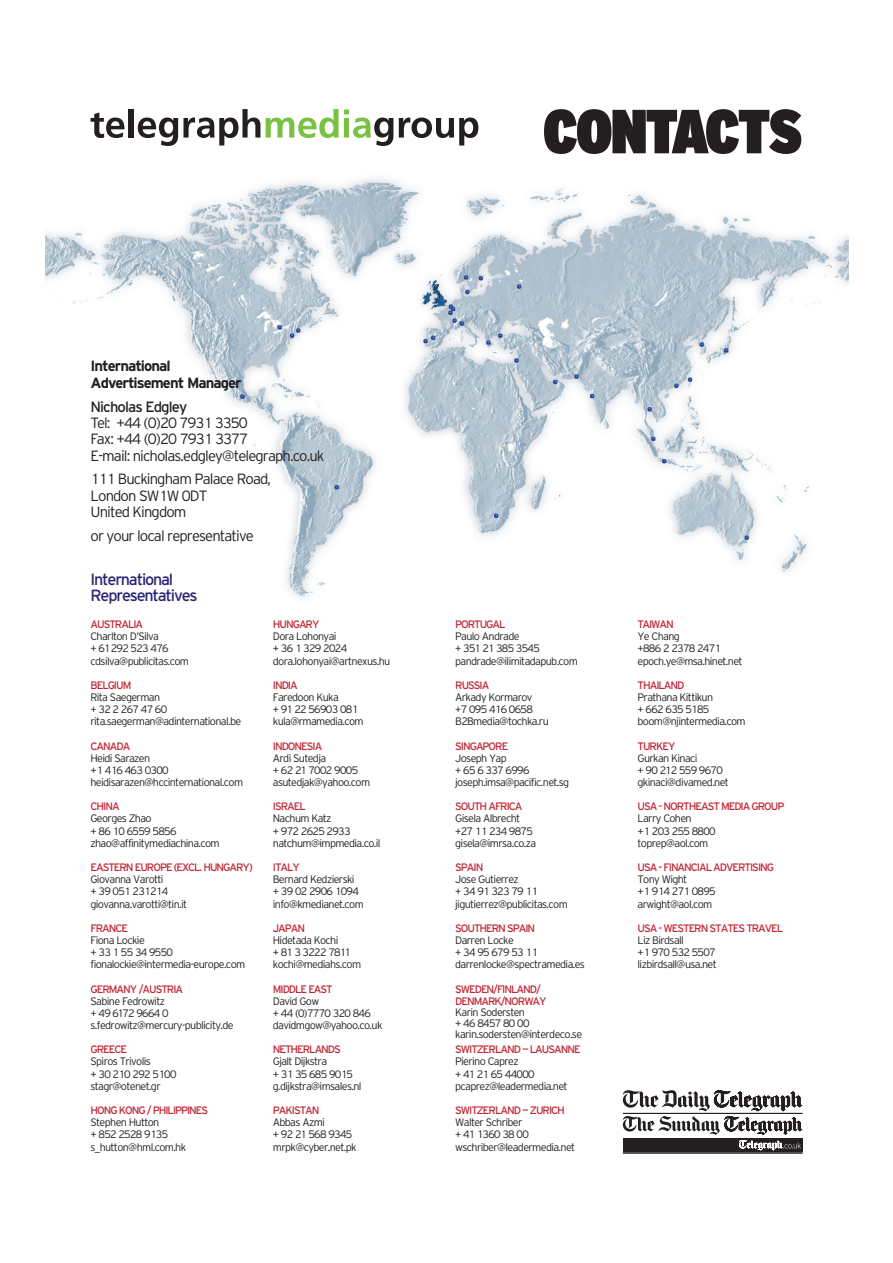
<style>
.page{position:relative;width:893px;height:1263px;background:#fff}
.page>*{position:absolute;margin:0;border:0;box-sizing:border-box;transform-origin:0 0}
.t1{font:900 condensed 62.1px "I504 Interstate Ultra";letter-spacing:-.03em;color:#231f20}
.t2{font:16.2px/16.2px "I511 Interstate Regular";letter-spacing:-.075em;color:#272372}
.t3{font:14.85px/16.2px "I510 Interstate Light";letter-spacing:-.06em;color:#231f20}
.t4{font:14.85px/17.1px "I512 Interstate Bold";letter-spacing:-.065em;color:#231f20}
.t5{font:14.85px "I511 Interstate Regular";letter-spacing:-.06em;color:#231f20}
.t6{font:10.8px/12.1px "I510 Interstate Light";letter-spacing:-.06em;color:#231f20}
.t7{font:10.8px/12.8px "I511 Interstate Regular";letter-spacing:-.1em;color:#c12534}
</style>
<div class="page">
<img style="left:46px;top:178px;width:802px;height:420px">
<hr style="left:623px;top:1153px;width:179px;height:1px;background:#231f20">
<div style="left:623px;top:1138px;width:179px;height:14px;background:#231f20"></div>
<svg style="left:623px;top:1090px;width:179px;height:60px"></svg>
<svg style="left:90px;top:112px;width:34px;height:26px"></svg>
<div style="left:129px;top:109px;width:5px;height:29px;background:#231f20"></div>
<svg style="left:138px;top:109px;width:200px;height:37px"></svg>
<svg style="left:344px;top:110px;width:49px;height:36px"></svg>
<svg style="left:399px;top:118px;width:79px;height:28px"></svg>
<h1 class="t1" style="left:543px;top:108px;width:261px">CONTACTS</h1>
<h3 class="t4" style="left:90px;top:358px;width:152px">International<br>Advertisement Manager</h3>
<h3 class="t5" style="left:90px;top:401px;width:98px">Nicholas Edgley</h3>
<h3 class="t3" style="left:90px;top:416px;width:235px">Tel: +44 (0)20 7931 3350<br>Fax: +44 (0)20 7931 3377<br>E-mail: nicholas.edgley@telegraph.co.uk</h3>
<h3 class="t3" style="left:90px;top:472px;width:182px">111 Buckingham Palace Road,<br>London SW1W 0DT<br>United Kingdom</h3>
<h3 class="t3" style="left:90px;top:529px;width:165px">or your local representative</h3>
<h2 class="t2" style="left:90px;top:573px;width:108px">International<br>Representatives</h2>
<p class="t7" style="left:90px;top:619px;width:54px">AUSTRALIA</p>
<p class="t6" style="left:90px;top:631px;width:100px">Charlton D’Silva<br>+ 61292 523 476 cdsilva@publicitas.com</p>
<p class="t7" style="left:90px;top:680px;width:42px">BELGIUM</p>
<p class="t6" style="left:90px;top:692px;width:152px">Rita Saegerman<br>+ 32 2 267 47 60 rita.saegerman@adinternational.be</p>
<p class="t7" style="left:90px;top:740px;width:41px">CANADA</p>
<p class="t6" style="left:90px;top:753px;width:154px">Heidi Sarazen<br>+1 416 463 0300 heidisarazen@hccinternational.com</p>
<p class="t7" style="left:90px;top:801px;width:31px">CHINA</p>
<p class="t6" style="left:90px;top:813px;width:131px">Georges Zhao<br>+ 86 10 6559 5856 zhao@affinitymediachina.com</p>
<p class="t7" style="left:90px;top:862px;width:164px">EASTERN EUROPE (EXCL. HUNGARY)</p>
<p class="t6" style="left:90px;top:874px;width:98px">Giovanna Varotti<br>+ 39 051 231214 giovanna.varotti@tin.it</p>
<p class="t7" style="left:90px;top:923px;width:39px">FRANCE</p>
<p class="t6" style="left:90px;top:935px;width:156px">Fiona Lockie<br>+ 33 1 55 34 9550 fionalockie@intermedia-europe.com</p>
<p class="t7" style="left:90px;top:983px;width:94px">GERMANY /AUSTRIA</p>
<p class="t6" style="left:90px;top:996px;width:145px">Sabine Fedrowitz<br>+ 49 6172 9664 0 s.fedrowitz@mercury-publicity.de</p>
<p class="t7" style="left:90px;top:1044px;width:38px">GREECE</p>
<p class="t6" style="left:90px;top:1056px;width:87px">Spiros Trivolis<br>+ 30 210 292 5100 stagr@otenet.gr</p>
<p class="t7" style="left:90px;top:1105px;width:119px">HONG KONG / PHILIPPINES</p>
<p class="t6" style="left:90px;top:1117px;width:97px">Stephen Hutton<br>+ 852 2528 9135 s_hutton@hml.com.hk</p>
<p class="t7" style="left:273px;top:619px;width:48px">HUNGARY</p>
<p class="t6" style="left:273px;top:631px;width:119px">Dora Lohonyai<br>+ 36 1 329 2024 dora.lohonyai@artnexus.hu</p>
<p class="t7" style="left:273px;top:680px;width:26px">INDIA</p>
<p class="t6" style="left:273px;top:692px;width:92px">Faredoon Kuka<br>+ 91 22 56903 081 kula@rmamedia.com</p>
<p class="t7" style="left:273px;top:740px;width:51px">INDONESIA</p>
<p class="t6" style="left:273px;top:753px;width:99px">Ardi Sutedja<br>+ 62 21 7002 9005 asutedjak@yahoo.com</p>
<p class="t7" style="left:273px;top:801px;width:34px">ISRAEL</p>
<p class="t6" style="left:273px;top:813px;width:109px">Nachum Katz<br>+ 972 2625 2933 natchum@impmedia.co.il</p>
<p class="t7" style="left:273px;top:862px;width:29px">ITALY</p>
<p class="t6" style="left:273px;top:874px;width:92px">Bernard Kedzierski<br>+ 39 02 2906 1094 info@kmedianet.com</p>
<p class="t7" style="left:273px;top:923px;width:34px">JAPAN</p>
<p class="t6" style="left:273px;top:935px;width:90px">Hidetada Kochi<br>+ 81 3 3222 7811 kochi@mediahs.com</p>
<p class="t7" style="left:273px;top:983px;width:61px">MIDDLE EAST</p>
<p class="t6" style="left:273px;top:996px;width:111px">David Gow<br>+ 44 (0)7770 320 846 davidmgow@yahoo.co.uk</p>
<p class="t7" style="left:273px;top:1044px;width:70px">NETHERLANDS</p>
<p class="t6" style="left:273px;top:1056px;width:90px">Gjalt Dijkstra<br>+ 31 35 685 9015 g.dijkstra@imsales.nl</p>
<p class="t7" style="left:273px;top:1105px;width:48px">PAKISTAN</p>
<p class="t6" style="left:273px;top:1117px;width:85px">Abbas Azmi<br>+ 92 21 568 9345 mrpk@cyber.net.pk</p>
<p class="t7" style="left:455px;top:619px;width:52px">PORTUGAL</p>
<p class="t6" style="left:455px;top:631px;width:124px">Paulo Andrade<br>+ 351 21 385 3545 pandrade@ilimitadapub.com</p>
<p class="t7" style="left:455px;top:680px;width:36px">RUSSIA</p>
<p class="t6" style="left:455px;top:692px;width:95px">Arkady Kormarov<br>+7 095 416 0658<br>B2Bmedia@tochka.ru</p>
<p class="t7" style="left:455px;top:740px;width:55px">SINGAPORE</p>
<p class="t6" style="left:455px;top:753px;width:116px">Joseph Yap<br>+ 65 6 337 6996 joseph.imsa@pacific.net.sg</p>
<p class="t7" style="left:455px;top:801px;width:69px">SOUTH AFRICA</p>
<p class="t6" style="left:455px;top:813px;width:83px">Gisela Albrecht +27 11 234 9875 gisela@imrsa.co.za</p>
<p class="t7" style="left:455px;top:862px;width:30px">SPAIN</p>
<p class="t6" style="left:455px;top:874px;width:114px">Jose Gutierrez<br>+ 34 91 323 79 11 jigutierrez@publicitas.com</p>
<p class="t7" style="left:455px;top:923px;width:82px">SOUTHERN SPAIN</p>
<p class="t6" style="left:455px;top:935px;width:131px">Darren Locke<br>+ 34 95 679 53 11 darrenlocke@spectramedia.es</p>
<p class="t7" style="left:455px;top:983px;width:93px">SWEDEN/FINLAND/<br>DENMARK/NORWAY</p>
<p class="t6" style="left:455px;top:1008px;width:128px;line-height:10.8px">Karin Sodersten<br>+ 46 8457 80 00 karin.sodersten@interdeco.se</p>
<p class="t7" style="left:455px;top:1044px;width:127px">SWITZERLAND — LAUSANNE</p>
<p class="t6" style="left:455px;top:1056px;width:114px">Pierino Caprez<br>+ 41 21 65 44000 pcaprez@leadermedia.net</p>
<p class="t7" style="left:455px;top:1105px;width:111px">SWITZERLAND — ZURICH</p>
<p class="t6" style="left:455px;top:1117px;width:121px">Walter Schriber<br>+ 41 1360 38 00 wschriber@leadermedia.net</p>
<p class="t7" style="left:637px;top:619px;width:38px">TAIWAN</p>
<p class="t6" style="left:637px;top:631px;width:106px">Ye Chang<br>+886 2 2378 2471 epoch.ye@msa.hinet.net</p>
<p class="t7" style="left:637px;top:680px;width:48px">THAILAND</p>
<p class="t6" style="left:637px;top:692px;width:110px">Prathana Kittikun<br>+ 662 635 5185 boom@njintermedia.com</p>
<p class="t7" style="left:637px;top:740px;width:39px">TURKEY</p>
<p class="t6" style="left:637px;top:753px;width:93px">Gurkan Kinaci<br>+ 90 212 559 9670 gkinaci@divamed.net</p>
<p class="t7" style="left:637px;top:801px;width:148px">USA - NORTHEAST MEDIA GROUP</p>
<p class="t6" style="left:637px;top:813px;width:80px">Larry Cohen<br>+1 203 255 8800 toprep@aol.com</p>
<p class="t7" style="left:637px;top:862px;width:138px">USA - FINANCIAL ADVERTISING</p>
<p class="t6" style="left:637px;top:874px;width:80px">Tony Wight<br>+1 914 271 0895 arwight@aol.com</p>
<p class="t7" style="left:637px;top:923px;width:147px">USA - WESTERN STATES TRAVEL</p>
<p class="t6" style="left:637px;top:935px;width:81px">Liz Birdsall<br>+1 970 532 5507 lizbirdsall@usa.net</p>
</div>
